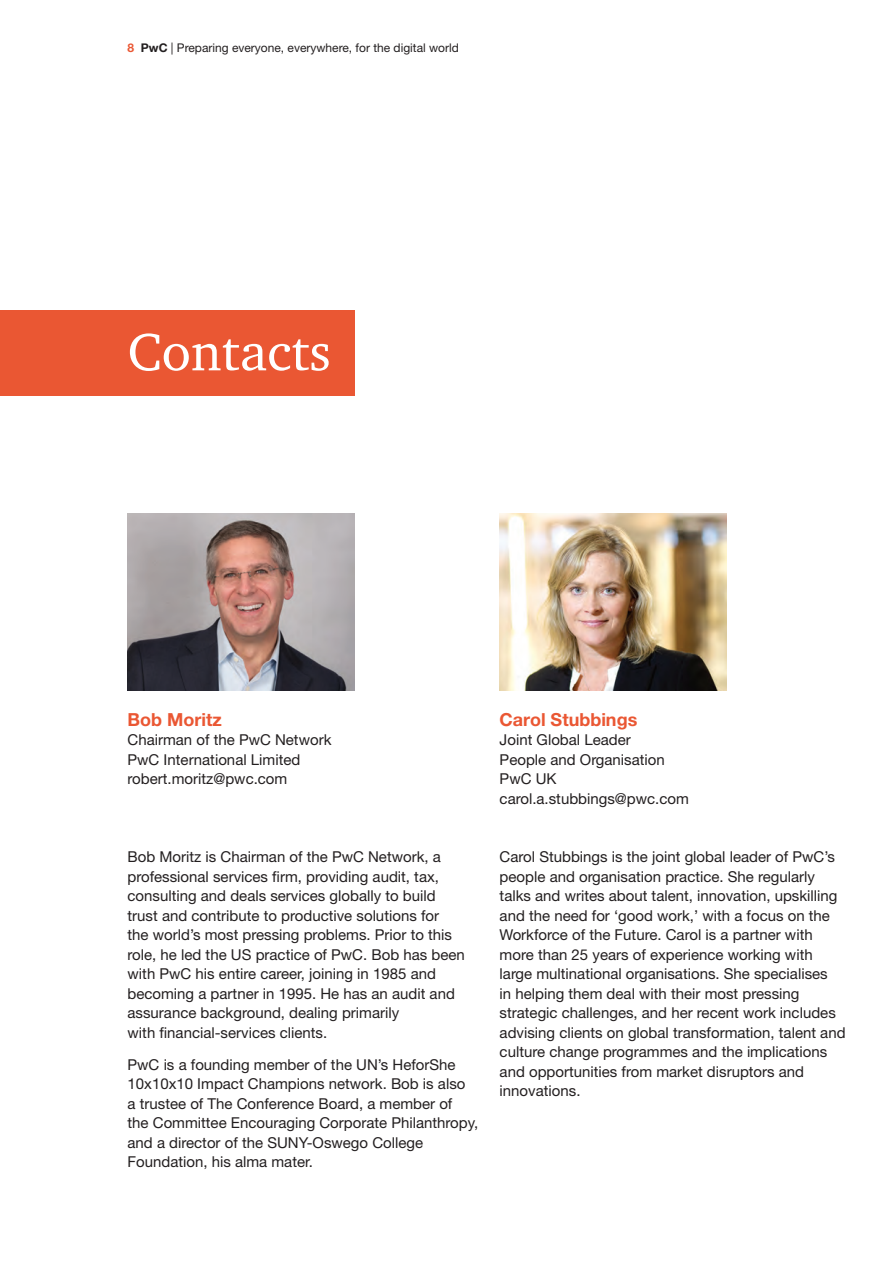
<style>
.page{position:relative;width:893px;height:1263px;background:#fff}
.page>*{position:absolute;margin:0;border:0;box-sizing:border-box;transform-origin:0 0}
.t1{font:54px "Charter ITC";color:#fff}
.t2{font:700 18px "Helvetica Neue";color:#ea5733}
.t3{font:15px/19.5px "Helvetica Neue";color:#231f20}
.t4{font:12px "Helvetica Neue";color:#231f20}
.s1{font-weight:700;color:#ea5733}
.s2{font-weight:700}
</style>
<div class="page">
<div style="left:0;top:311px;width:354px;height:85px;background:#ea5733"></div>
<img style="left:128px;top:514px;width:226px;height:176px">
<img style="left:500px;top:514px;width:226px;height:176px">
<p class="t4" style="left:128px;top:41px;width:333px"><span class="s1">8</span> <span class="s2">PwC</span> | Preparing everyone, everywhere, for the digital world</p>
<h1 class="t1" style="left:128px;top:318px;width:205px">Contacts</h1>
<p class="t2" style="left:128px;top:708px;width:96px">Bob Moritz</p>
<p class="t3" style="left:128px;top:730px;width:205px">Chairman of the PwC Network<br>PwC International Limited robert.moritz@pwc.com</p>
<p class="t3" style="left:128px;top:847px;width:339px">Bob Moritz is Chairman of the PwC Network, a professional services firm, providing audit, tax, consulting and deals services globally to build trust and contribute to productive solutions for<br>the world’s most pressing problems. Prior to this role, he led the US practice of PwC. Bob has been with PwC his entire career, joining in 1985 and becoming a partner in 1995. He has an audit and assurance background, dealing primarily<br>with financial-services clients.</p>
<p class="t3" style="left:128px;top:1054px;width:352px">PwC is a founding member of the UN’s HeforShe 10x10x10 Impact Champions network. Bob is also<br>a trustee of The Conference Board, a member of<br>the Committee Encouraging Corporate Philanthropy, and a director of the SUNY-Oswego College Foundation, his alma mater.</p>
<p class="t2" style="left:500px;top:708px;width:139px">Carol Stubbings</p>
<p class="t3" style="left:500px;top:730px;width:191px">Joint Global Leader<br>People and Organisation<br>PwC UK carol.a.stubbings@pwc.com</p>
<p class="t3" style="left:500px;top:847px;width:347px">Carol Stubbings is the joint global leader of PwC’s people and organisation practice. She regularly talks and writes about talent, innovation, upskilling and the need for ‘good work,’ with a focus on the Workforce of the Future. Carol is a partner with more than 25 years of experience working with large multinational organisations. She specialises<br>in helping them deal with their most pressing strategic challenges, and her recent work includes advising clients on global transformation, talent and culture change programmes and the implications and opportunities from market disruptors and innovations.</p>
</div>
